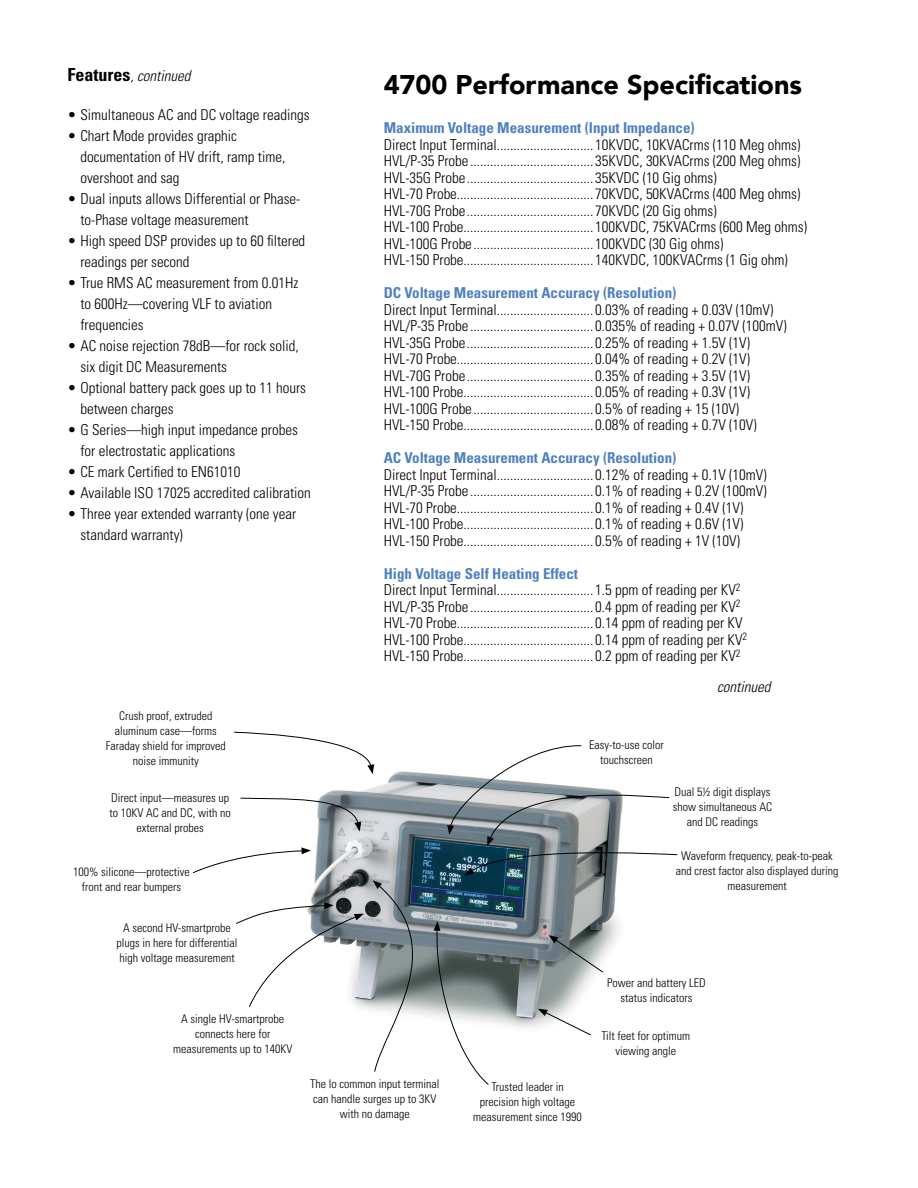
<style>
.page{position:relative;width:918px;height:1188px;background:#fff}
.page>*{position:absolute;margin:0;border:0;box-sizing:border-box;transform-origin:0 0}
.t1{font:900 27px "Avenir";color:#000}
.t2{font:300 condensed 15px/16.5px "Univers";color:#000}
.t3{font:700 condensed 15px "Univers";color:#4e81be}
.t4{font:italic 300 condensed 15px "Univers";color:#000}
.t5{font:300 condensed 12px/15px "Univers";color:#000;text-align:center}
.s1{font-weight:700;font-style:normal;font-size:18px}
.s2{font-weight:700;color:#4e81be}
</style>
<div class="page">
<svg style="left:192px;top:731px;width:486px;height:354px"></svg>
<p class="t4" style="left:68px;top:67px;width:124px"><span class="s1">Features</span>, continued</p>
<p class="t2" style="left:68px;top:106px;width:244px">• Simultaneous AC and DC voltage readings</p>
<p class="t2" style="left:80px;top:125px;width:206px;line-height:21px;text-indent:-13px">• Chart Mode provides graphic documentation of HV drift, ramp time, overshoot and sag</p>
<p class="t2" style="left:80px;top:188px;width:221px;line-height:21px;text-indent:-13px">• Dual inputs allows Differential or Phase&shy;to-Phase voltage measurement</p>
<p class="t2" style="left:80px;top:230px;width:226px;line-height:21px;text-indent:-13px">• High speed DSP provides up to 60 filtered readings per second</p>
<p class="t2" style="left:80px;top:272px;width:219px;line-height:21px;text-indent:-13px">• True RMS AC measurement from 0.01Hz to 600Hz—covering VLF to aviation frequencies</p>
<p class="t2" style="left:80px;top:335px;width:220px;line-height:21px;text-indent:-13px">• AC noise rejection 78dB—for rock solid, six digit DC Measurements</p>
<p class="t2" style="left:80px;top:377px;width:227px;line-height:21px;text-indent:-13px">• Optional battery pack goes up to 11 hours between charges</p>
<p class="t2" style="left:80px;top:419px;width:219px;line-height:21px;text-indent:-13px">• G Series—high input impedance probes for electrostatic applications</p>
<p class="t2" style="left:68px;top:463px;width:174px">• CE mark Certified to EN61010</p>
<p class="t2" style="left:68px;top:484px;width:245px">• Available ISO 17025 accredited calibration</p>
<p class="t2" style="left:80px;top:503px;width:217px;line-height:21px;text-indent:-13px">• Three year extended warranty (one year standard warranty)</p>
<p class="t5" style="left:106px;top:708px;width:121px">Crush proof, extruded aluminum case—forms<br>Faraday shield for improved noise immunity</p>
<p class="t5" style="left:109px;top:790px;width:123px">Direct input—measures up to 10KV AC and DC, with no external probes</p>
<p class="t5" style="left:73px;top:864px;width:118px">100% silicone—protective front and rear bumpers</p>
<p class="t5" style="left:117px;top:920px;width:122px">A second HV-smartprobe plugs in here for differential high voltage measurement</p>
<p class="t5" style="left:173px;top:1012px;width:121px">A single HV-smartprobe connects here for measurements up to 140KV</p>
<h1 class="t1" style="left:384px;top:62px;width:420px">4700 Performance Specifications</h1>
<p class="t3" style="left:384px;top:119px;width:313px">Maximum Voltage Measurement (Input Impedance)</p>
<p class="t2" style="left:384px;top:136px;width:425px">Direct Input Terminal............................. 10KVDC, 10KVACrms (110 Meg ohms)<br>HVL/P-35 Probe..................................... 35KVDC, 30KVACrms (200 Meg ohms)<br>HVL-35G Probe...................................... 35KVDC (10 Gig ohms)<br>HVL-70 Probe......................................... 70KVDC, 50KVACrms (400 Meg ohms)<br>HVL-70G Probe...................................... 70KVDC (20 Gig ohms)<br>HVL-100 Probe....................................... 100KVDC, 75KVACrms (600 Meg ohms)<br>HVL-100G Probe.................................... 100KVDC (30 Gig ohms)<br>HVL-150 Probe....................................... 140KVDC, 100KVACrms (1 Gig ohm)</p>
<p class="t3" style="left:384px;top:284px;width:294px">DC Voltage Measurement Accuracy (Resolution)</p>
<p class="t2" style="left:384px;top:301px;width:405px">Direct Input Terminal............................. 0.03% of reading + 0.03V (10mV)<br>HVL/P-35 Probe..................................... 0.035% of reading + 0.07V (100mV)<br>HVL-35G Probe...................................... 0.25% of reading + 1.5V (1V)<br>HVL-70 Probe......................................... 0.04% of reading + 0.2V (1V)<br>HVL-70G Probe...................................... 0.35% of reading + 3.5V (1V)<br>HVL-100 Probe....................................... 0.05% of reading + 0.3V (1V)<br>HVL-100G Probe.................................... 0.5% of reading + 15 (10V)<br>HVL-150 Probe....................................... 0.08% of reading + 0.7V (10V)</p>
<p class="t3" style="left:384px;top:449px;width:294px">AC Voltage Measurement Accuracy (Resolution)</p>
<p class="t2" style="left:384px;top:466px;width:385px">Direct Input Terminal............................. 0.12% of reading + 0.1V (10mV)<br>HVL/P-35 Probe..................................... 0.1% of reading + 0.2V (100mV)<br>HVL-70 Probe......................................... 0.1% of reading + 0.4V (1V)<br>HVL-100 Probe....................................... 0.1% of reading + 0.6V (1V)<br>HVL-150 Probe....................................... 0.5% of reading + 1V (10V)</p>
<p class="t2" style="left:384px;top:565px;width:365px"><span class="s2">High Voltage Self Heating Effect<br></span>Direct Input Terminal............................. 1.5 ppm of reading per KV<sup>2<br></sup>HVL/P-35 Probe..................................... 0.4 ppm of reading per KV<sup>2<br></sup>HVL-70 Probe......................................... 0.14 ppm of reading per KV HVL-100 Probe....................................... 0.14 ppm of reading per KV<sup>2<br></sup>HVL-150 Probe....................................... 0.2 ppm of reading per KV<sup>2</sup></p>
<p class="t4" style="left:717px;top:678px;width:55px">continued</p>
<p class="t5" style="left:589px;top:737px;width:76px">Easy-to-use color touchscreen</p>
<p class="t5" style="left:673px;top:784px;width:101px">Dual 5½ digit displays show simultaneous AC and DC readings</p>
<p class="t5" style="left:676px;top:848px;width:164px">Waveform frequency, peak-to-peak and crest factor also displayed during measurement</p>
<p class="t5" style="left:607px;top:975px;width:100px">Power and battery LED status indicators</p>
<p class="t5" style="left:601px;top:1028px;width:90px">Tilt feet for optimum viewing angle</p>
<p class="t5" style="left:310px;top:1076px;width:131px">The lo common input terminal can handle surges up to 3KV with no damage</p>
<p class="t5" style="left:473px;top:1079px;width:110px">Trusted leader in precision high voltage measurement since 1990</p>
</div>
